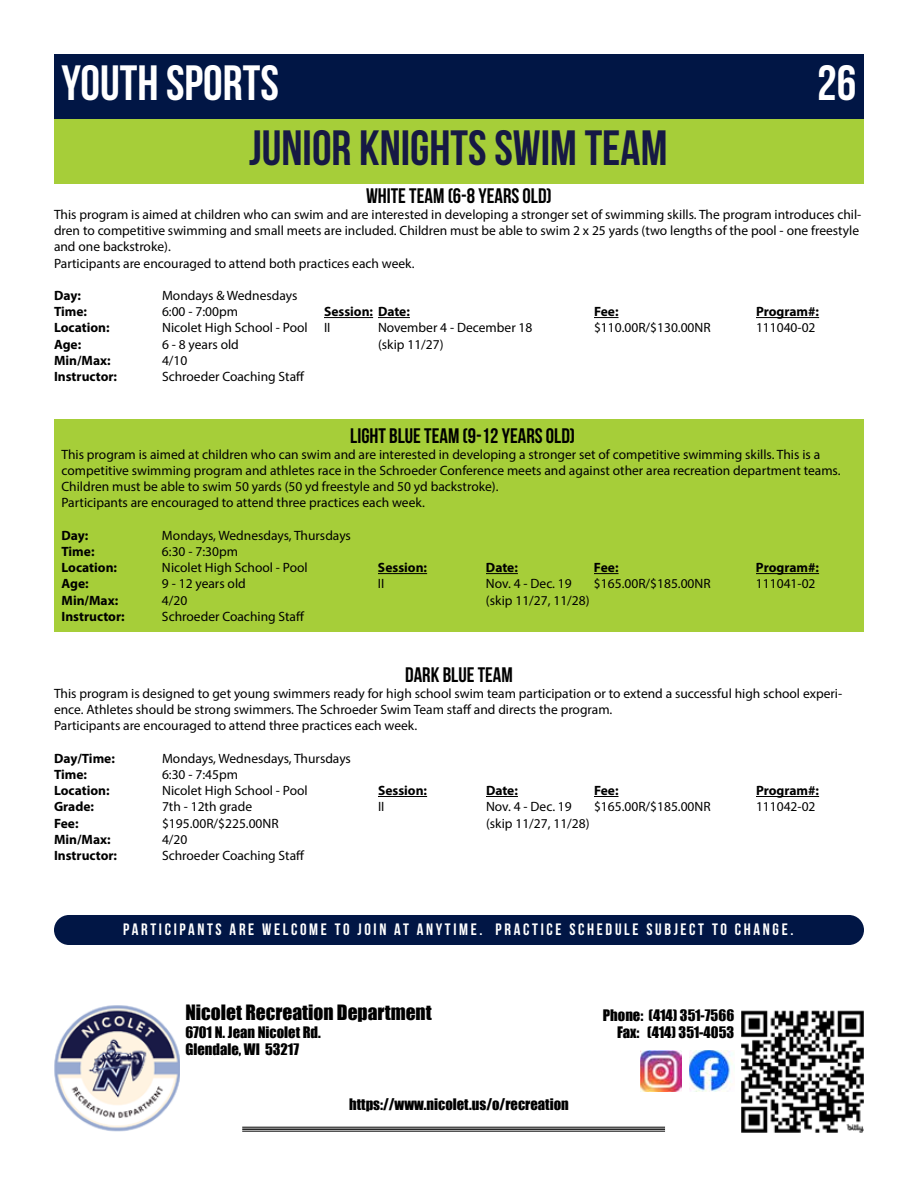
<style>
.page{position:relative;width:918px;height:1188px;background:#fff}
.page>*{position:absolute;margin:0;border:0;box-sizing:border-box;transform-origin:0 0}
.t1{font:700 49.5px "Bebas Neue";color:#161944}
.t2{font:700 49.5px "Bebas Neue";color:#fff}
.t3{font:700 21px "Bebas Neue";color:#000}
.t4{font:19.5px "Impact";color:#000}
.t5{font:700 16.5px "Bebas Neue";letter-spacing:.16em;color:#fff}
.t6{font:14.55px/17.5px "Impact";color:#000}
.t7{font:13.5px/16.2px "Myriad Pro";color:#000}
.t8{font:700 13.5px "Myriad Pro";color:#000}
</style>
<div class="page">
<hr style="left:242px;top:1127px;width:423px;height:1px;background:#000">
<hr style="left:242px;top:1129px;width:423px;height:1px;background:#000">
<hr style="left:242px;top:1131px;width:423px;height:1px;background:#000">
<img style="left:54px;top:1005px;width:126px;height:127px">
<img style="left:641px;top:1050px;width:41px;height:41px">
<img style="left:689px;top:1050px;width:44px;height:42px">
<img style="left:741px;top:1010px;width:123px;height:122px">
<div style="left:54px;top:54px;width:810px;height:65px;background:#011645"></div>
<div style="left:54px;top:119px;width:810px;height:65px;background:#a6ce39"></div>
<div style="left:54px;top:915px;width:810px;height:30px;background:#011645;border-radius:15px"></div>
<hr style="left:324px;top:317px;width:49px;height:1px;background:#000">
<hr style="left:378px;top:317px;width:32px;height:1px;background:#000">
<svg style="left:594px;top:317px;width:25px;height:1px"></svg>
<hr style="left:756px;top:317px;width:63px;height:1px;background:#000">
<div style="left:54px;top:419px;width:810px;height:213px;background:#a6ce39"></div>
<hr style="left:378px;top:573px;width:49px;height:1px;background:#000">
<hr style="left:486px;top:573px;width:32px;height:1px;background:#000">
<svg style="left:594px;top:573px;width:25px;height:1px"></svg>
<hr style="left:756px;top:573px;width:63px;height:1px;background:#000">
<hr style="left:378px;top:796px;width:49px;height:1px;background:#000">
<hr style="left:486px;top:796px;width:32px;height:1px;background:#000">
<svg style="left:594px;top:796px;width:25px;height:1px"></svg>
<hr style="left:756px;top:796px;width:63px;height:1px;background:#000">
<h1 class="t2" style="left:62px;top:56px;width:219px">YOUTH SPORTS</h1>
<h1 class="t2" style="left:817px;top:56px;width:41px">26</h1>
<h1 class="t1" style="left:249px;top:120px;width:420px">JUNIOR KNIGHTS SWIM TEAM</h1>
<h2 class="t3" style="left:366px;top:184px;width:187px">WHITE TEAM (6-8 YEARS OLD)</h2>
<p class="t7" style="left:54px;top:206px;width:809px">This program is aimed at children who can swim and are interested in developing a stronger set of swimming skills. The program introduces chil&shy;dren to competitive swimming and small meets are included. Children must be able to swim 2 x 25 yards (two lengths of the pool - one freestyle and one backstroke).<br>Participants are encouraged to attend both practices each week.</p>
<p class="t8" style="left:54px;top:287px;width:28px">Day:</p>
<p class="t7" style="left:162px;top:287px;width:137px">Mondays &amp; Wednesdays</p>
<p class="t8" style="left:54px;top:303px;width:35px">Time:</p>
<p class="t7" style="left:162px;top:303px;width:77px">6:00 - 7:00pm</p>
<p class="t8" style="left:324px;top:303px;width:87px">Session: Date:</p>
<p class="t8" style="left:594px;top:303px;width:26px">Fee:</p>
<p class="t8" style="left:756px;top:303px;width:65px">Program#:</p>
<p class="t8" style="left:54px;top:319px;width:57px">Location:</p>
<p class="t7" style="left:162px;top:320px;width:170px">Nicolet High School - Pool II</p>
<p class="t7" style="left:378px;top:320px;width:156px">November 4 - December 18</p>
<p class="t7" style="left:594px;top:320px;width:118px">$110.00R/$130.00NR</p>
<p class="t7" style="left:756px;top:320px;width:61px">111040-02</p>
<p class="t8" style="left:54px;top:335px;width:29px">Age:</p>
<p class="t7" style="left:162px;top:336px;width:78px">6 - 8 years old</p>
<p class="t7" style="left:378px;top:336px;width:67px">(skip 11/27)</p>
<p class="t8" style="left:54px;top:351px;width:58px">Min/Max:</p>
<p class="t7" style="left:162px;top:352px;width:27px">4/10</p>
<p class="t8" style="left:54px;top:368px;width:65px">Instructor:</p>
<p class="t7" style="left:162px;top:368px;width:144px">Schroeder Coaching Staff</p>
<h2 class="t3" style="left:350px;top:424px;width:226px">LIGHT BLUE TEAM (9-12 YEARS OLD)</h2>
<p class="t7" style="left:62px;top:446px;width:781px">This program is aimed at children who can swim and are interested in developing a stronger set of competitive swimming skills. This is a competitive swimming program and athletes race in the Schroeder Conference meets and against other area recreation department teams.<br>Children must be able to swim 50 yards (50 yd freestyle and 50 yd backstroke).<br>Participants are encouraged to attend three practices each week.</p>
<p class="t8" style="left:62px;top:526px;width:28px">Day:</p>
<p class="t7" style="left:162px;top:527px;width:190px">Mondays, Wednesdays, Thursdays</p>
<p class="t8" style="left:62px;top:543px;width:35px">Time:</p>
<p class="t7" style="left:162px;top:543px;width:77px">6:30 - 7:30pm</p>
<p class="t8" style="left:62px;top:559px;width:57px">Location:</p>
<p class="t7" style="left:162px;top:559px;width:147px">Nicolet High School - Pool</p>
<p class="t8" style="left:378px;top:559px;width:51px">Session:</p>
<p class="t8" style="left:486px;top:559px;width:33px">Date:</p>
<p class="t8" style="left:594px;top:559px;width:26px">Fee:</p>
<p class="t8" style="left:756px;top:559px;width:65px">Program#:</p>
<p class="t8" style="left:62px;top:575px;width:29px">Age:</p>
<p class="t7" style="left:162px;top:576px;width:85px">9 - 12 years old</p>
<p class="t7" style="left:378px;top:576px;width:8px">II</p>
<p class="t7" style="left:486px;top:576px;width:87px">Nov. 4 - Dec. 19</p>
<p class="t7" style="left:594px;top:576px;width:118px">$165.00R/$185.00NR</p>
<p class="t7" style="left:756px;top:576px;width:61px">111041-02</p>
<p class="t8" style="left:62px;top:591px;width:58px">Min/Max:</p>
<p class="t7" style="left:162px;top:592px;width:27px">4/20</p>
<p class="t7" style="left:486px;top:592px;width:105px">(skip 11/27, 11/28)</p>
<p class="t8" style="left:62px;top:607px;width:65px">Instructor:</p>
<p class="t7" style="left:162px;top:608px;width:144px">Schroeder Coaching Staff</p>
<h2 class="t3" style="left:405px;top:663px;width:109px">DARK BLUE TEAM</h2>
<p class="t7" style="left:54px;top:685px;width:790px">This program is designed to get young swimmers ready for high school swim team participation or to extend a successful high school experi&shy;ence. Athletes should be strong swimmers. The Schroeder Swim Team staff and directs the program.<br>Participants are encouraged to attend three practices each week.</p>
<p class="t8" style="left:54px;top:749px;width:62px">Day/Time:</p>
<p class="t7" style="left:162px;top:750px;width:190px">Mondays, Wednesdays, Thursdays</p>
<p class="t8" style="left:54px;top:766px;width:35px">Time:</p>
<p class="t7" style="left:162px;top:766px;width:77px">6:30 - 7:45pm</p>
<p class="t8" style="left:54px;top:782px;width:57px">Location:</p>
<p class="t7" style="left:162px;top:782px;width:147px">Nicolet High School - Pool</p>
<p class="t8" style="left:378px;top:782px;width:51px">Session:</p>
<p class="t8" style="left:486px;top:782px;width:33px">Date:</p>
<p class="t8" style="left:594px;top:782px;width:26px">Fee:</p>
<p class="t8" style="left:756px;top:782px;width:65px">Program#:</p>
<p class="t8" style="left:54px;top:798px;width:42px">Grade:</p>
<p class="t7" style="left:162px;top:799px;width:92px">7th - 12th grade</p>
<p class="t7" style="left:378px;top:799px;width:8px">II</p>
<p class="t7" style="left:486px;top:799px;width:87px">Nov. 4 - Dec. 19</p>
<p class="t7" style="left:594px;top:799px;width:118px">$165.00R/$185.00NR</p>
<p class="t7" style="left:756px;top:799px;width:61px">111042-02</p>
<p class="t8" style="left:54px;top:814px;width:26px">Fee:</p>
<p class="t7" style="left:162px;top:815px;width:118px">$195.00R/$225.00NR</p>
<p class="t7" style="left:486px;top:815px;width:105px">(skip 11/27, 11/28)</p>
<p class="t8" style="left:54px;top:830px;width:58px">Min/Max:</p>
<p class="t7" style="left:162px;top:831px;width:27px">4/20</p>
<p class="t8" style="left:54px;top:847px;width:65px">Instructor:</p>
<p class="t7" style="left:162px;top:847px;width:144px">Schroeder Coaching Staff</p>
<p class="t5" style="left:123px;top:920px;width:672px">PARTICIPANTS ARE WELCOME TO JOIN AT ANYTIME. PRACTICE SCHEDULE SUBJECT TO CHANGE.</p>
<h3 class="t4" style="left:185px;top:998px;width:248px">Nicolet Recreation Department</h3>
<p class="t6" style="left:185px;top:1023px;width:137px">6701 N. Jean Nicolet Rd.<br>Glendale, WI 53217</p>
<p class="t6" style="left:349px;top:1095px;width:221px">https://www.nicolet.us/o/recreation</p>
<p class="t6" style="left:603px;top:1006px;width:133px;text-align:right">Phone: (414) 351-7566<br>Fax: (414) 351-4053</p>
</div>
